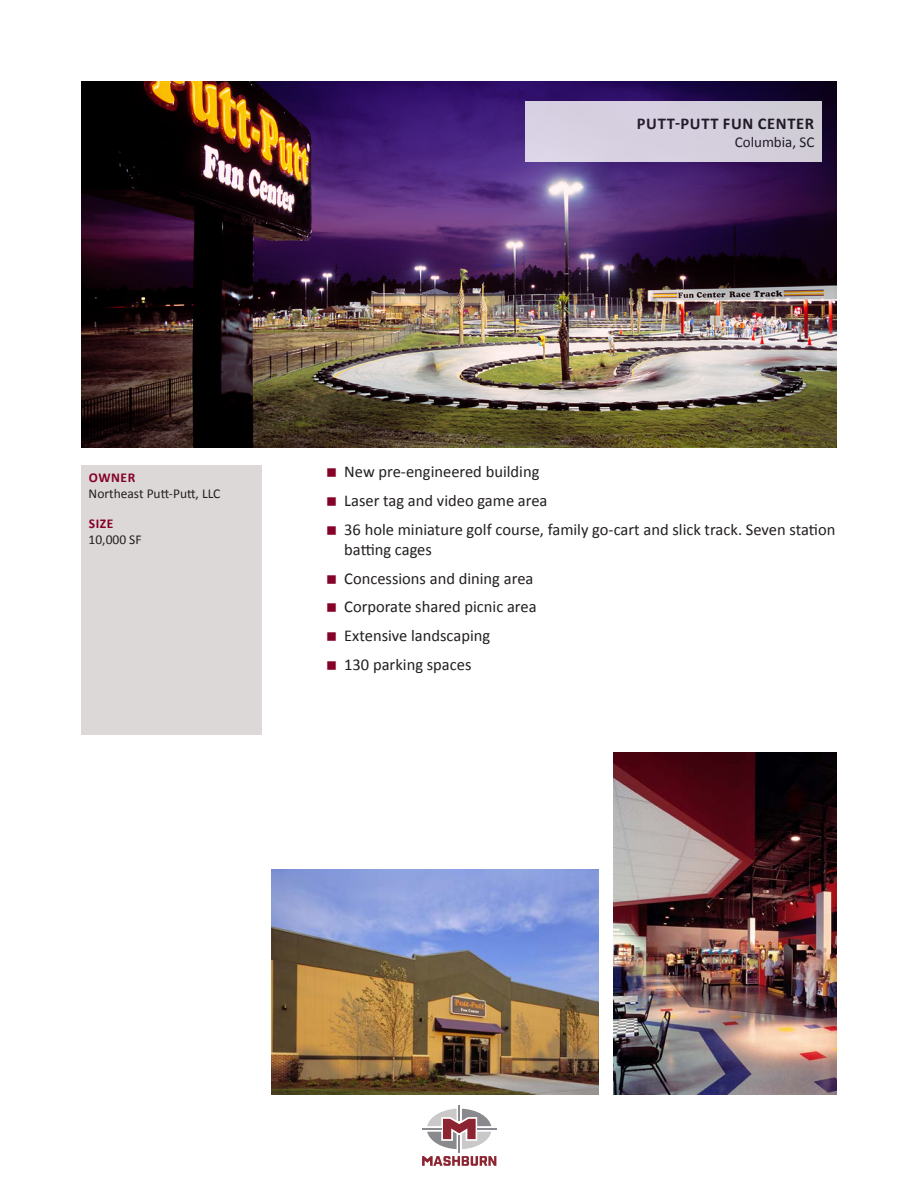
<style>
.page{position:relative;width:918px;height:1188px;background:#fff}
.page>*{position:absolute;margin:0;border:0;box-sizing:border-box;transform-origin:0 0}
.t1{font:16.5px/28.8px "Calibri";color:#231f20}
.t2{font:700 16.5px "Calibri";letter-spacing:.04em;color:#231f20}
.t3{font:15px "Calibri";color:#231f20}
.t4{font:13.5px "Calibri";color:#231f20}
.t5{font:700 13.5px "Calibri";letter-spacing:.04em;color:#840128}
</style>
<div class="page">
<svg style="left:422px;top:1105px;width:74px;height:61px"></svg>
<img style="left:81px;top:81px;width:756px;height:366px">
<div style="left:525px;top:101px;width:297px;height:61px;background:#d5cfdf"></div>
<div style="left:81px;top:465px;width:181px;height:269px;background:#dcd8d7"></div>
<img style="left:613px;top:752px;width:224px;height:342px">
<img style="left:271px;top:869px;width:328px;height:225px">
<p class="t2" style="left:637px;top:113px;width:179px">PUTT-PUTT FUN CENTER</p>
<p class="t3" style="left:735px;top:133px;width:81px">Columbia, SC</p>
<p class="t5" style="left:89px;top:469px;width:48px">OWNER</p>
<p class="t4" style="left:89px;top:485px;width:133px">Northeast Putt-Putt, LLC</p>
<p class="t5" style="left:89px;top:515px;width:26px">SIZE</p>
<p class="t4" style="left:89px;top:531px;width:55px">10,000 SF</p>
<p class="t1" style="left:344px;top:458px;width:493px">New pre-engineered building<br>Laser tag and video game area<br>36 hole miniature golf course, family go-cart and slick track. Seven station</p>
<p class="t1" style="left:344px;top:535px;width:194px">batting cages<br>Concessions and dining area<br>Corporate shared picnic area<br>Extensive landscaping<br>130 parking spaces</p>
</div>
